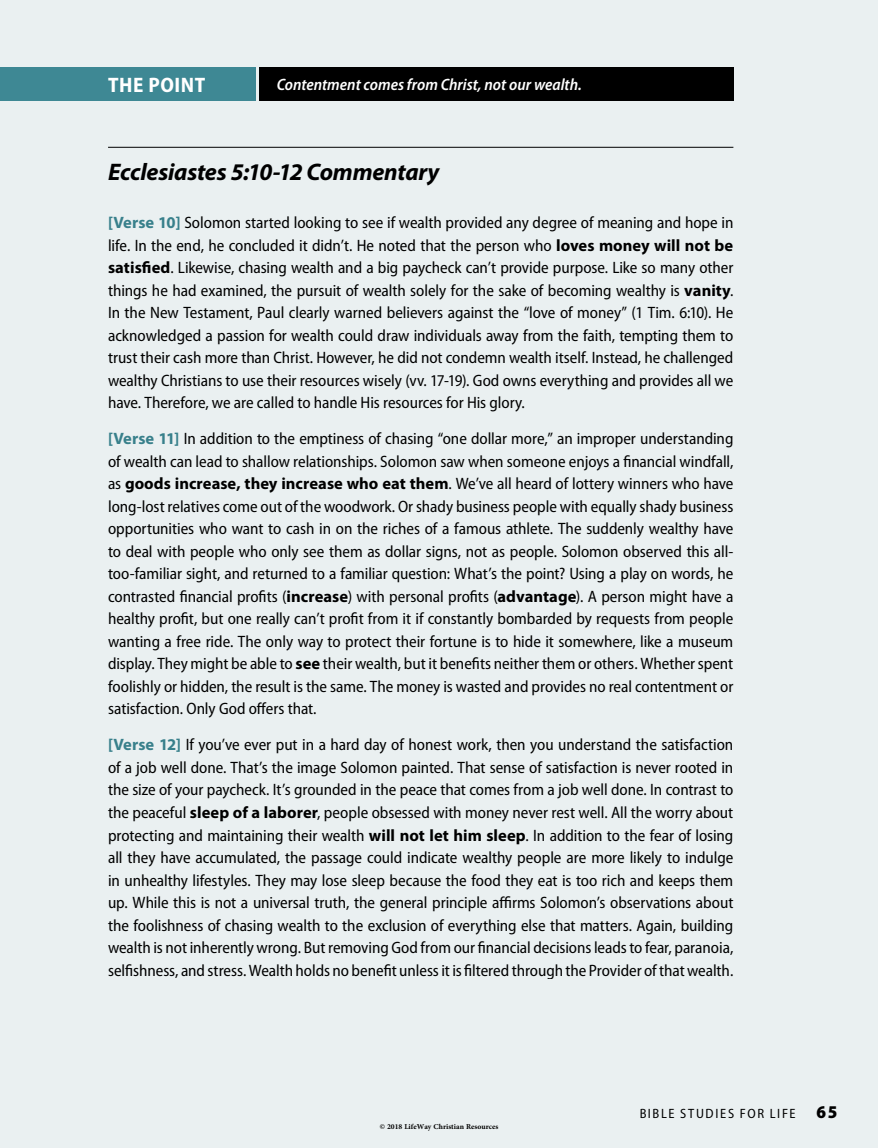
<style>
.page{position:relative;width:878px;height:1148px;background:#eaf0f1}
.page>*{position:absolute;margin:0;border:0;box-sizing:border-box;transform-origin:0 0}
.t1{font:italic 700 24px "Myriad Pro";letter-spacing:-.01em;color:#000}
.t2{font:700 semi-condensed 21px "Myriad Pro";letter-spacing:.025em;color:#fff}
.t3{font:semi-condensed 16.5px/22.5px "Myriad Pro";letter-spacing:-.005em;color:#000;text-align:justify}
.t4{font:italic 600 semi-condensed 16.5px "Myriad Pro";color:#fff}
.t5{font:semi-condensed 13.5px "Myriad Pro";letter-spacing:.125em;color:#000}
.t6{font:700 10.5px "Adobe Arabic";color:#000}
.s1{font-weight:700;font-stretch:normal;color:#3e8894}
.s2{font-weight:700;font-stretch:normal}
.s3{font-weight:900;font-size:18px}
</style>
<div class="page">
<div style="left:259px;top:68px;width:474px;height:33px;background:#000"></div>
<div style="left:0;top:68px;width:256px;height:33px;background:#3e8894"></div>
<hr style="left:108px;top:147px;width:625px;height:1px;background:#000">
<p class="t2" style="left:108px;top:73px;width:98px">THE POINT</p>
<p class="t4" style="left:277px;top:76px;width:307px">Contentment comes from Christ, not our wealth.</p>
<h1 class="t1" style="left:108px;top:159px;width:333px">Ecclesiastes 5:10-12 Commentary</h1>
<p class="t3" style="left:108px;top:212px;width:627px"><span class="s1">[Verse 10]</span> Solomon started looking to see if wealth provided any degree of meaning and hope in life. In the end, he concluded it didn’t. He noted that the person who <span class="s2">loves money will not be satisfied</span>. Likewise, chasing wealth and a big paycheck can’t provide purpose. Like so many other things he had examined, the pursuit of wealth solely for the sake of becoming wealthy is <span class="s2">vanity</span>.<br>In the New Testament, Paul clearly warned believers against the “love of money” (1 Tim. 6:10). He acknowledged a passion for wealth could draw individuals away from the faith, tempting them to trust their cash more than Christ. However, he did not condemn wealth itself. Instead, he challenged wealthy Christians to use their resources wisely (vv. 17-19). God owns everything and provides all we have. Therefore, we are called to handle His resources for His glory.</p>
<p class="t3" style="left:108px;top:428px;width:627px"><span class="s1">[Verse 11]</span> In addition to the emptiness of chasing “one dollar more,” an improper understanding of wealth can lead to shallow relationships. Solomon saw when someone enjoys a financial windfall, as <span class="s2">goods increase, they increase who eat them</span>. We’ve all heard of lottery winners who have long-lost relatives come out of the woodwork. Or shady business people with equally shady business opportunities who want to cash in on the riches of a famous athlete. The suddenly wealthy have to deal with people who only see them as dollar signs, not as people. Solomon observed this all&shy;too-familiar sight, and returned to a familiar question: What’s the point? Using a play on words, he contrasted financial profits (<span class="s2">increase</span>) with personal profits (<span class="s2">advantage</span>). A person might have a healthy profit, but one really can’t profit from it if constantly bombarded by requests from people wanting a free ride. The only way to protect their fortune is to hide it somewhere, like a museum display. They might be able to <span class="s2">see</span> their wealth, but it benefits neither them or others. Whether spent foolishly or hidden, the result is the same. The money is wasted and provides no real contentment or satisfaction. Only God offers that.</p>
<p class="t3" style="left:108px;top:734px;width:627px"><span class="s1">[Verse 12]</span> If you’ve ever put in a hard day of honest work, then you understand the satisfaction of a job well done. That’s the image Solomon painted. That sense of satisfaction is never rooted in the size of your paycheck. It’s grounded in the peace that comes from a job well done. In contrast to the peaceful <span class="s2">sleep of a laborer</span>, people obsessed with money never rest well. All the worry about protecting and maintaining their wealth <span class="s2">will not let him sleep</span>. In addition to the fear of losing all they have accumulated, the passage could indicate wealthy people are more likely to indulge in unhealthy lifestyles. They may lose sleep because the food they eat is too rich and keeps them up. While this is not a universal truth, the general principle affirms Solomon’s observations about the foolishness of chasing wealth to the exclusion of everything else that matters. Again, building wealth is not inherently wrong. But removing God from our financial decisions leads to fear, paranoia, selfishness, and stress. Wealth holds no benefit unless it is filtered through the Provider of that wealth.</p>
<p class="t6" style="left:380px;top:1119px;width:120px">© 2018 LifeWay Christian Resources</p>
<p class="t5" style="left:639px;top:1106px;width:200px">BIBLE STUDIES FOR LIFE <span class="s3">65</span></p>
</div>
